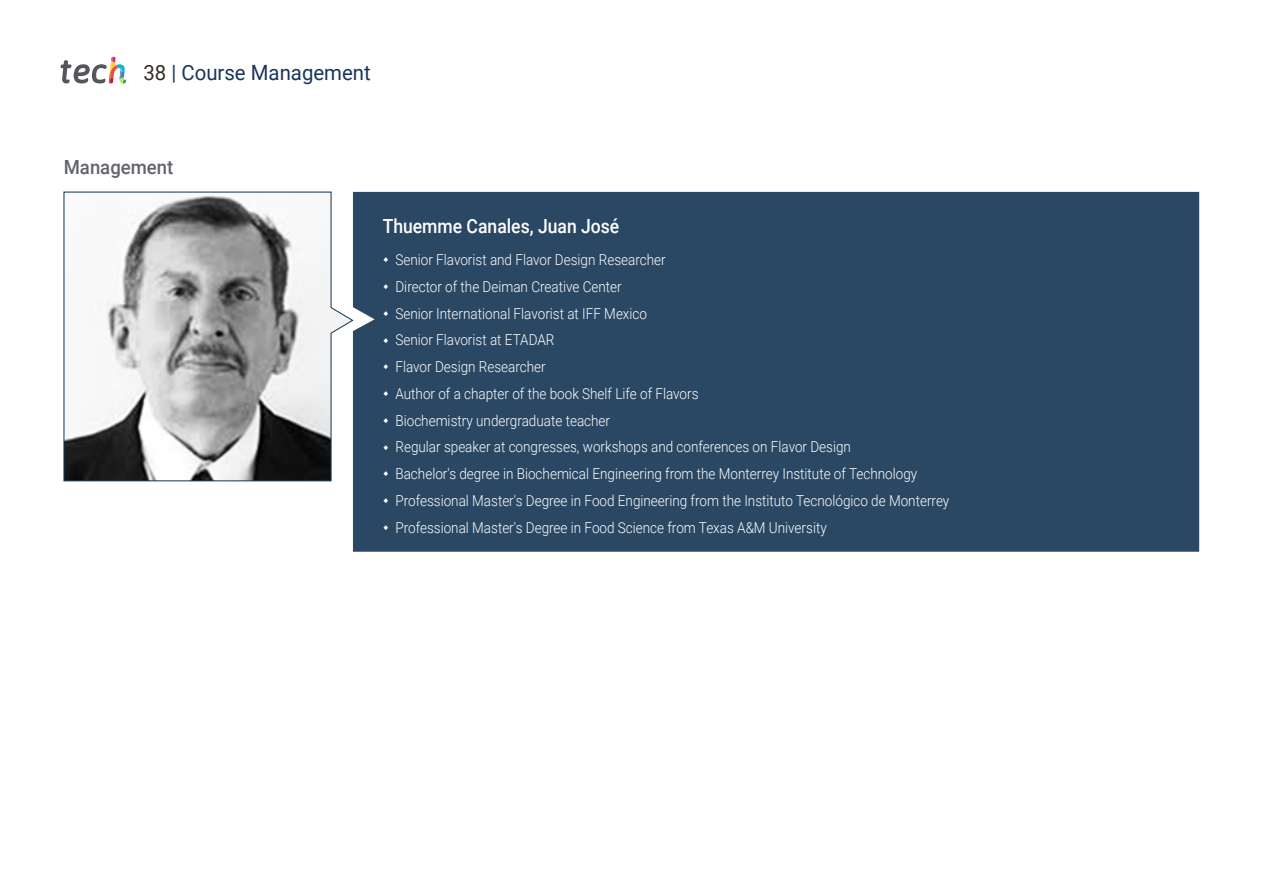
<style>
.page{position:relative;width:1263px;height:893px;background:#fff}
.page>*{position:absolute;margin:0;border:0;box-sizing:border-box;transform-origin:0 0}
.t1{font:21px "Roboto";color:#1a355c}
.t2{font:500 19.5px "Roboto";color:#fff;scale:.9 1}
.t3{font:500 19.5px "Roboto";color:#61646a;scale:.95 1}
.t4{font:300 15px/26.7px "Roboto";color:#fff;scale:.9 1}
.s1{color:#312e20}
</style>
<div class="page">
<svg style="left:61px;top:57px;width:65px;height:27px"></svg>
<div style="left:353px;top:192px;width:846px;height:360px;background:#2a4763"></div>
<svg style="left:64px;top:192px;width:289px;height:289px"></svg>
<svg style="left:384px;top:257px;width:4px;height:5px"></svg>
<svg style="left:384px;top:284px;width:4px;height:5px"></svg>
<svg style="left:384px;top:311px;width:4px;height:5px"></svg>
<svg style="left:384px;top:338px;width:4px;height:5px"></svg>
<svg style="left:384px;top:364px;width:4px;height:5px"></svg>
<svg style="left:384px;top:391px;width:4px;height:5px"></svg>
<svg style="left:384px;top:418px;width:4px;height:5px"></svg>
<svg style="left:384px;top:445px;width:4px;height:5px"></svg>
<svg style="left:384px;top:471px;width:4px;height:5px"></svg>
<svg style="left:384px;top:498px;width:4px;height:5px"></svg>
<svg style="left:384px;top:525px;width:4px;height:5px"></svg>
<h1 class="t1" style="left:144px;top:57px;width:229px"><span class="s1">38</span> | Course Management</h1>
<h2 class="t3" style="left:64px;top:153px;width:117px">Management</h2>
<h2 class="t2" style="left:383px;top:213px;width:264px">Thuemme Canales, Juan José</h2>
<p class="t4" style="left:395px;top:246px;width:617px">Senior Flavorist and Flavor Design Researcher<br>Director of the Deiman Creative Center<br>Senior International Flavorist at IFF Mexico<br>Senior Flavorist at ETADAR<br>Flavor Design Researcher<br>Author of a chapter of the book Shelf Life of Flavors<br>Biochemistry undergraduate teacher<br>Regular speaker at congresses, workshops and conferences on Flavor Design<br>Bachelor's degree in Biochemical Engineering from the Monterrey Institute of Technology Professional Master's Degree in Food Engineering from the Instituto Tecnológico de Monterrey Professional Master's Degree in Food Science from Texas A&amp;M University</p>
</div>
